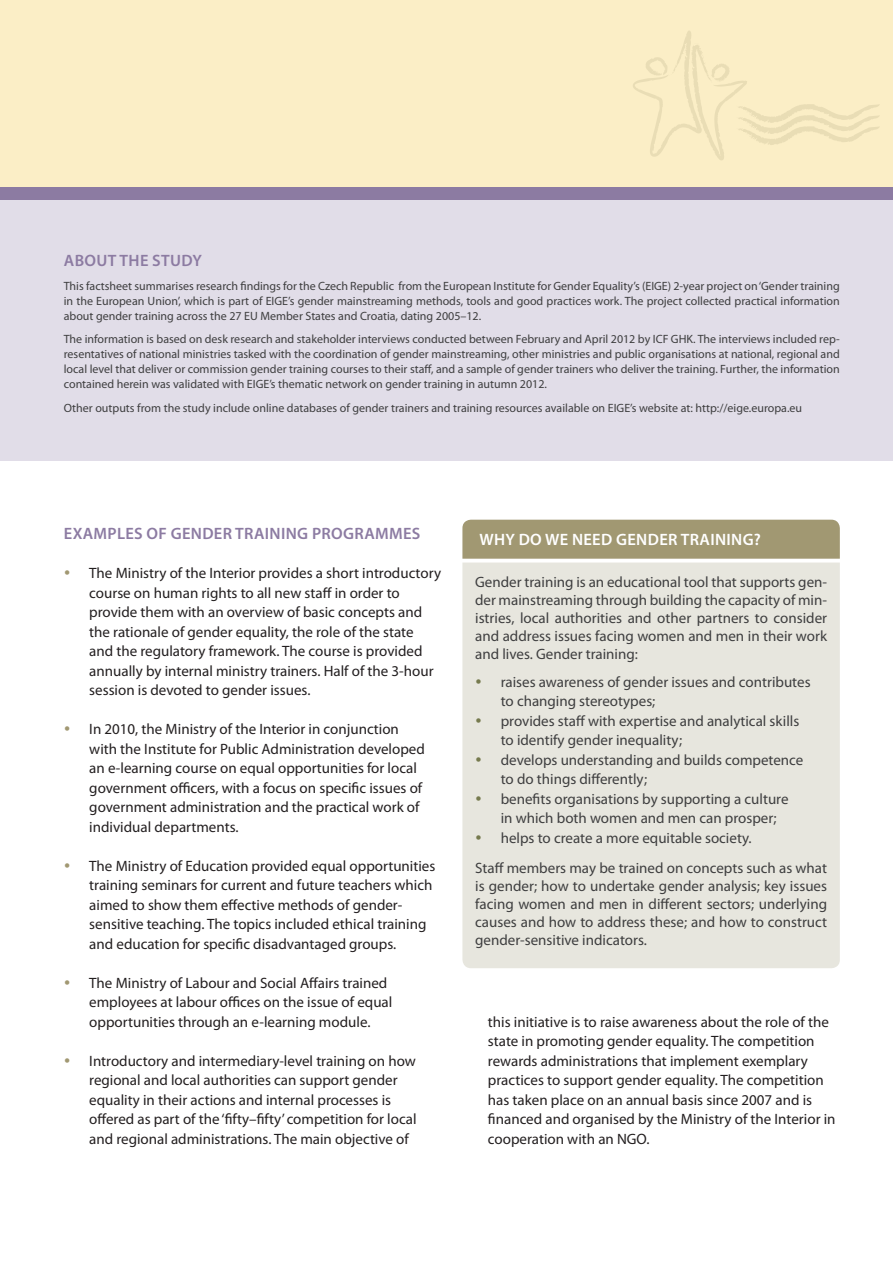
<style>
.page{position:relative;width:893px;height:1263px;background:#fff}
.page>*{position:absolute;margin:0;border:0;box-sizing:border-box;transform-origin:0 0}
._01_-_Subtitle{font:600 16.5px "Myriad Pro";letter-spacing:.02em;color:#8c7ba2}
._05_-_Box_title{font:600 16.5px "Myriad Pro";letter-spacing:.02em;color:#fff}
.t1{font:15px/19.5px "Myriad Pro";color:#231f20}
._05_-_Box_text{font:15px/18px "Myriad Pro";color:#3e3e3f}
.Footnote{font:12px/15px "Myriad Pro";color:#3e3e3f;text-align:justify}
.s1{color:#767a4e}
</style>
<div class="page">
<div style="left:0;top:168px;width:893px;height:33px;background:#8c7ba2"></div>
<div style="left:0;top:0;width:893px;height:187px;background:#fbeec6"></div>
<svg style="left:633px;top:31px;width:246px;height:129px"></svg>
<div style="left:0;top:201px;width:893px;height:260px;background:#e1dde8"></div>
<div style="left:462px;top:520px;width:378px;height:39px;background:#a19872"></div>
<div style="left:462px;top:562px;width:378px;height:406px;background:#e7e6de"></div>
<p class="_01_-_Subtitle" style="left:64px;top:250px;width:140px">ABOUT THE STUDY</p>
<p class="Footnote" style="left:64px;top:278px;width:777px">This factsheet summarises research findings for the Czech Republic from the European Institute for Gender Equality’s (EIGE) 2-year project on ‘Gender training in the European Union’, which is part of EIGE’s gender mainstreaming methods, tools and good practices work. The project collected practical information about gender training across the 27 EU Member States and Croatia, dating 2005–12.</p>
<p class="Footnote" style="left:64px;top:331px;width:778px">The information is based on desk research and stakeholder interviews conducted between February and April 2012 by ICF GHK. The interviews included rep&shy;resentatives of national ministries tasked with the coordination of gender mainstreaming, other ministries and public organisations at national, regional and local level that deliver or commission gender training courses to their staff, and a sample of gender trainers who deliver the training. Further, the information contained herein was validated with EIGE’s thematic network on gender training in autumn 2012.</p>
<p class="Footnote" style="left:64px;top:400px;width:740px">Other outputs from the study include online databases of gender trainers and training resources available on EIGE’s website at: http://eige.europa.eu</p>
<p class="_01_-_Subtitle" style="left:64px;top:523px;width:358px">EXAMPLES OF GENDER TRAINING PROGRAMMES</p>
<p class="t1" style="left:89px;top:563px;width:353px">The Ministry of the Interior provides a short introductory course on human rights to all new staff in order to provide them with an overview of basic concepts and the rationale of gender equality, the role of the state and the regulatory framework. The course is provided annually by internal ministry trainers. Half of the 3-hour session is devoted to gender issues.</p>
<p class="t1" style="left:89px;top:719px;width:337px">In 2010, the Ministry of the Interior in conjunction with the Institute for Public Administration developed an e-learning course on equal opportunities for local government officers, with a focus on specific issues of government administration and the practical work of individual departments.</p>
<p class="t1" style="left:89px;top:856px;width:348px">The Ministry of Education provided equal opportunities training seminars for current and future teachers which aimed to show them effective methods of gender&shy;sensitive teaching. The topics included ethical training and education for specific disadvantaged groups.</p>
<p class="t1" style="left:89px;top:973px;width:305px">The Ministry of Labour and Social Affairs trained employees at labour offices on the issue of equal opportunities through an e-learning module.</p>
<p class="t1" style="left:89px;top:1051px;width:329px">Introductory and intermediary-level training on how regional and local authorities can support gender equality in their actions and internal processes is offered as part of the ‘fifty–fifty’ competition for local and regional administrations. The main objective of</p>
<p class="_05_-_Box_title" style="left:480px;top:529px;width:283px">WHY DO WE NEED GENDER TRAINING?</p>
<p class="_05_-_Box_text" style="left:475px;top:572px;width:353px;text-align:justify">Gender training is an educational tool that supports gen&shy;der mainstreaming through building the capacity of min&shy;istries, local authorities and other partners to consider and address issues facing women and men in their work and lives. Gender training:</p>
<p class="_05_-_Box_text" style="left:501px;top:671px;width:311px;line-height:19.5px;text-indent:-26px"><span class="s1">•</span> raises awareness of gender issues and contributes to changing stereotypes;</p>
<p class="_05_-_Box_text" style="left:501px;top:710px;width:300px;line-height:19.5px;text-indent:-26px"><span class="s1">•</span> provides staff with expertise and analytical skills to identify gender inequality;</p>
<p class="_05_-_Box_text" style="left:501px;top:749px;width:304px;line-height:19.5px;text-indent:-26px"><span class="s1">•</span> develops understanding and builds competence to do things differently;</p>
<p class="_05_-_Box_text" style="left:501px;top:788px;width:289px;line-height:19.5px;text-indent:-26px"><span class="s1">•</span> benefits organisations by supporting a culture in which both women and men can prosper;</p>
<p class="_05_-_Box_text" style="left:475px;top:828px;width:278px"><span class="s1">•</span> helps to create a more equitable society.</p>
<p class="_05_-_Box_text" style="left:475px;top:859px;width:353px;text-align:justify">Staff members may be trained on concepts such as what is gender; how to undertake gender analysis; key issues facing women and men in different sectors; underlying causes and how to address these; and how to construct gender-sensitive indicators.</p>
<p class="t1" style="left:488px;top:1012px;width:349px">this initiative is to raise awareness about the role of the state in promoting gender equality. The competition rewards administrations that implement exemplary practices to support gender equality. The competition has taken place on an annual basis since 2007 and is financed and organised by the Ministry of the Interior in cooperation with an NGO.</p>
</div>
